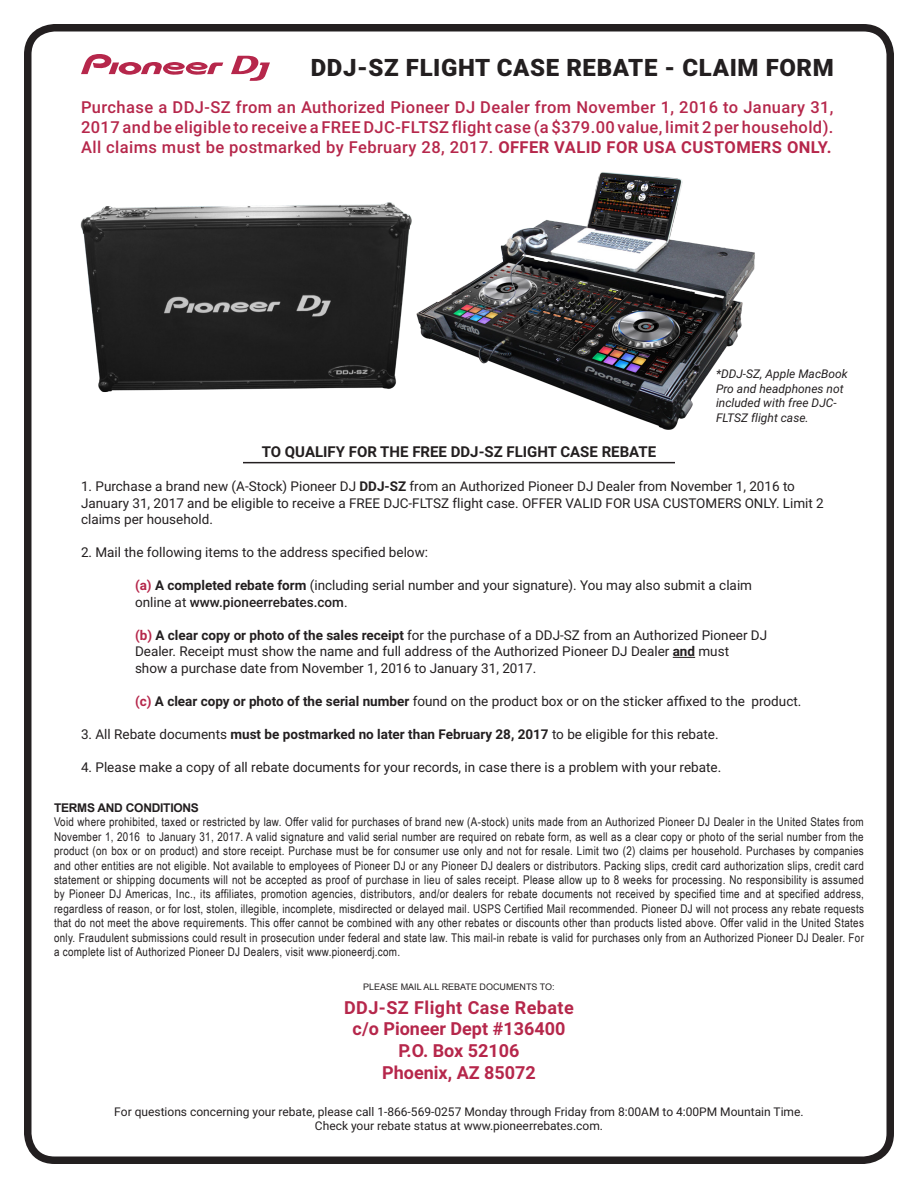
<style>
.page{position:relative;width:918px;height:1188px;background:#fff}
.page>*{position:absolute;margin:0;border:0;box-sizing:border-box;transform-origin:0 0}
.t1{font:900 24px "Roboto";letter-spacing:.025em;color:#231f20}
.t2{font:700 18px "Roboto";color:#b6274b}
.t3{font:700 18px "Roboto";letter-spacing:.025em;color:#b6274b}
.t4{font:500 16.5px/19.8px "Roboto";letter-spacing:.025em;color:#b6274b;text-align:justify}
.t5{font:700 15px "Roboto";color:#231f20}
.t6{font:13.5px/16.5px "Roboto";color:#231f20}
.t7{font:12px/14.4px "Arial Narrow";letter-spacing:.025em;color:#231f20;text-align:justify}
.t8{font:12px "Roboto";color:#231f20}
.t9{font:italic 12px/14.4px "Roboto";color:#231f20}
.t10{font:700 12px "Arial";letter-spacing:-.02em;color:#231f20}
.t11{font:9px "Arial";color:#231f20}
.s1{font-weight:700}
.s2{font-weight:700;color:#b6274b}
.s3{font-weight:500}
</style>
<div class="page">
<div style="left:24px;top:24px;width:870px;height:1140px;border:8px solid #231f20;border-radius:27px"></div>
<svg style="left:673px;top:657px;width:22px;height:1px"></svg>
<hr style="left:243px;top:462px;width:432px;height:1px;background:#231f20">
<img style="left:80px;top:202px;width:330px;height:190px">
<img style="left:410px;top:172px;width:345px;height:258px">
<svg style="left:81px;top:54px;width:142px;height:21px"></svg>
<svg style="left:231px;top:56px;width:39px;height:25px"></svg>
<p class="t1" style="left:311px;top:51px;width:525px">DDJ-SZ FLIGHT CASE REBATE - CLAIM FORM</p>
<p class="t4" style="left:81px;top:97px;width:754px">Purchase a DDJ-SZ from an Authorized Pioneer DJ Dealer from November 1, 2016 to January 31, 2017 and be eligible to receive a FREE DJC-FLTSZ flight case (a $379.00 value, limit 2 per household).<br>All claims must be postmarked by February 28, 2017. <span class="s1">OFFER VALID FOR USA CUSTOMERS ONLY.</span></p>
<p class="t5" style="left:262px;top:441px;width:396px">TO QUALIFY FOR THE FREE DDJ-SZ FLIGHT CASE REBATE</p>
<p class="t9" style="left:716px;top:366px;width:133px">*DDJ-SZ, Apple MacBook<br>Pro and headphones not included with free DJC-<br>FLTSZ flight case.</p>
<p class="t6" style="left:81px;top:478px;width:744px">1. Purchase a brand new (A-Stock) Pioneer DJ <span class="s1">DDJ-SZ</span> from an Authorized Pioneer DJ Dealer from November 1, 2016 to<br>January 31, 2017 and be eligible to receive a FREE DJC-FLTSZ flight case. OFFER VALID FOR USA CUSTOMERS ONLY. Limit 2 claims per household.</p>
<p class="t6" style="left:81px;top:544px;width:349px">2. Mail the following items to the address specified below:</p>
<p class="t6" style="left:135px;top:577px;width:619px"><span class="s2">(a)</span> <span class="s1">A completed rebate form</span> (including serial number and your signature). You may also submit a claim online at <span class="s3">www.pioneerrebates.com</span>.</p>
<p class="t6" style="left:135px;top:626px;width:634px"><span class="s2">(b)</span> <span class="s1">A clear copy or photo of the sales receipt</span> for the purchase of a DDJ-SZ from an Authorized Pioneer DJ<br>Dealer. Receipt must show the name and full address of the Authorized Pioneer DJ Dealer <span class="s1">and</span> must<br>show a purchase date from November 1, 2016 to January 31, 2017.</p>
<p class="t6" style="left:135px;top:692px;width:668px"><span class="s2">(c)</span> <span class="s1">A clear copy or photo of the serial number</span> found on the product box or on the sticker affixed to the product.</p>
<p class="t6" style="left:81px;top:725px;width:639px">3. All Rebate documents <span class="s1">must be postmarked no later than February 28, 2017</span> to be eligible for this rebate.</p>
<p class="t6" style="left:81px;top:758px;width:642px">4. Please make a copy of all rebate documents for your records, in case there is a problem with your rebate.</p>
<p class="t10" style="left:54px;top:800px;width:146px">TERMS AND CONDITIONS</p>
<p class="t7" style="left:54px;top:815px;width:812px">Void where prohibited, taxed or restricted by law. Offer valid for purchases of brand new (A-stock) units made from an Authorized Pioneer DJ Dealer in the United States from November 1, 2016 to January 31, 2017. A valid signature and valid serial number are required on rebate form, as well as a clear copy or photo of the serial number from the product (on box or on product) and store receipt. Purchase must be for consumer use only and not for resale. Limit two (2) claims per household. Purchases by companies and other entities are not eligible. Not available to employees of Pioneer DJ or any Pioneer DJ dealers or distributors. Packing slips, credit card authorization slips, credit card statement or shipping documents will not be accepted as proof of purchase in lieu of sales receipt. Please allow up to 8 weeks for processing. No responsibility is assumed by Pioneer DJ Americas, Inc., its affiliates, promotion agencies, distributors, and/or dealers for rebate documents not received by specified time and at specified address, regardless of reason, or for lost, stolen, illegible, incomplete, misdirected or delayed mail. USPS Certified Mail recommended. Pioneer DJ will not process any rebate requests that do not meet the above requirements. This offer cannot be combined with any other rebates or discounts other than products listed above. Offer valid in the United States only. Fraudulent submissions could result in prosecution under federal and state law. This mail-in rebate is valid for purchases only from an Authorized Pioneer DJ Dealer. For a complete list of Authorized Pioneer DJ Dealers, visit www.pioneerdj.com.</p>
<p class="t11" style="left:363px;top:981px;width:193px">PLEASE MAIL ALL REBATE DOCUMENTS TO:</p>
<p class="t3" style="left:344px;top:995px;width:231px">DDJ-SZ Flight Case Rebate</p>
<p class="t2" style="left:353px;top:1016px;width:214px">c/o Pioneer Dept #136400</p>
<p class="t2" style="left:398px;top:1038px;width:123px">P.O. Box 52106</p>
<p class="t2" style="left:382px;top:1060px;width:155px">Phoenix, AZ 85072</p>
<p class="t8" style="left:114px;top:1103px;width:691px">For questions concerning your rebate, please call 1-866-569-0257 Monday through Friday from 8:00AM to 4:00PM Mountain Time.</p>
<p class="t8" style="left:315px;top:1118px;width:290px">Check your rebate status at www.pioneerrebates.com.</p>
</div>
